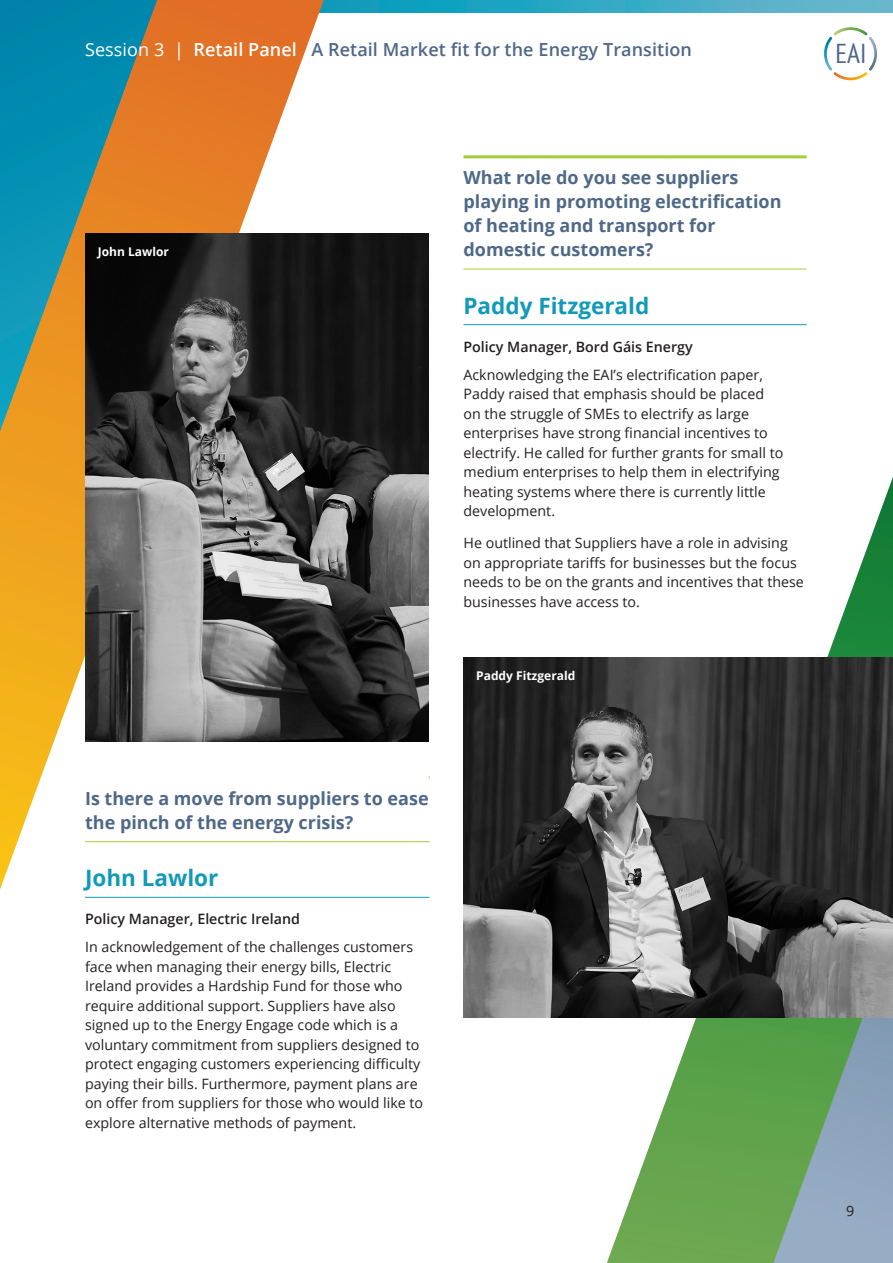
<style>
.page{position:relative;width:893px;height:1263px;background:#fff}
.page>*{position:absolute;margin:0;border:0;box-sizing:border-box;transform-origin:0 0}
.t1{font:condensed 27.3px "PT Sans";color:#4e6888}
.speaker{font:700 22.5px "Open Sans";color:#1199b9}
.sub_grey{font:700 18px/24px "Open Sans";color:#4e6888}
.cont_-_head{font:600 18px "Open Sans";letter-spacing:.005em;color:#4e6888}
.body{font:14.25px/19.5px "Open Sans";color:#231f20}
.title___company{font:600 14.25px "Open Sans";color:#231f20}
.persons_name{font:700 12px "Open Sans";color:#fff}
.s1{font-weight:400;color:#fff}
.s2{color:#fff}
</style>
<div class="page">
<svg style="left:324px;top:0;width:569px;height:13px;background:#36a9c4"></svg>
<svg style="left:607px;top:477px;width:286px;height:786px"></svg>
<hr style="left:85px;top:841px;width:344px;height:1px;background:#a6ce39">
<hr style="left:85px;top:897px;width:344px;height:1px;background:#1199b9">
<hr style="left:463px;top:155px;width:344px;height:3px;background:#a6ce39">
<hr style="left:463px;top:269px;width:344px;height:1px;background:#a6ce39">
<hr style="left:463px;top:324px;width:344px;height:1px;background:#1199b9">
<img style="left:463px;top:658px;width:430px;height:359px">
<svg style="left:0;top:0;width:324px;height:889px"></svg>
<img style="left:85px;top:234px;width:344px;height:507px">
<svg style="left:824px;top:27px;width:53px;height:53px"></svg>
<p class="cont_-_head" style="left:85px;top:37px;width:608px"><span class="s1">Session 3 |</span> <span class="s2">Retail Panel</span> A Retail Market fit for the Energy Transition</p>
<h1 class="t1" style="left:835px;top:36px;width:32px">EAI</h1>
<p class="persons_name" style="left:98px;top:243px;width:73px">John Lawlor</p>
<p class="sub_grey" style="left:463px;top:165px;width:320px">What role do you see suppliers playing in promoting electrification of heating and transport for domestic customers?</p>
<p class="speaker" style="left:463px;top:290px;width:187px">Paddy Fitzgerald</p>
<p class="title___company" style="left:463px;top:337px;width:231px">Policy Manager, Bord Gáis Energy</p>
<p class="body" style="left:463px;top:364px;width:321px">Acknowledging the EAI’s electrification paper, Paddy raised that emphasis should be placed on the struggle of SMEs to electrify as large enterprises have strong financial incentives to electrify. He called for further grants for small to medium enterprises to help them in electrifying heating systems where there is currently little development.</p>
<p class="body" style="left:463px;top:533px;width:342px">He outlined that Suppliers have a role in advising on appropriate tariffs for businesses but the focus needs to be on the grants and incentives that these businesses have access to.</p>
<p class="persons_name" style="left:476px;top:667px;width:101px">Paddy Fitzgerald</p>
<p class="sub_grey" style="left:85px;top:785px;width:345px">Is there a move from suppliers to ease the pinch of the energy crisis?</p>
<p class="speaker" style="left:85px;top:862px;width:135px">John Lawlor</p>
<p class="title___company" style="left:85px;top:909px;width:216px">Policy Manager, Electric Ireland</p>
<p class="body" style="left:85px;top:937px;width:340px">In acknowledgement of the challenges customers face when managing their energy bills, Electric Ireland provides a Hardship Fund for those who require additional support. Suppliers have also signed up to the Energy Engage code which is a voluntary commitment from suppliers designed to protect engaging customers experiencing difficulty paying their bills. Furthermore, payment plans are on offer from suppliers for those who would like to explore alternative methods of payment.</p>
<p class="body" style="left:846px;top:1201px;width:10px">9</p>
</div>
